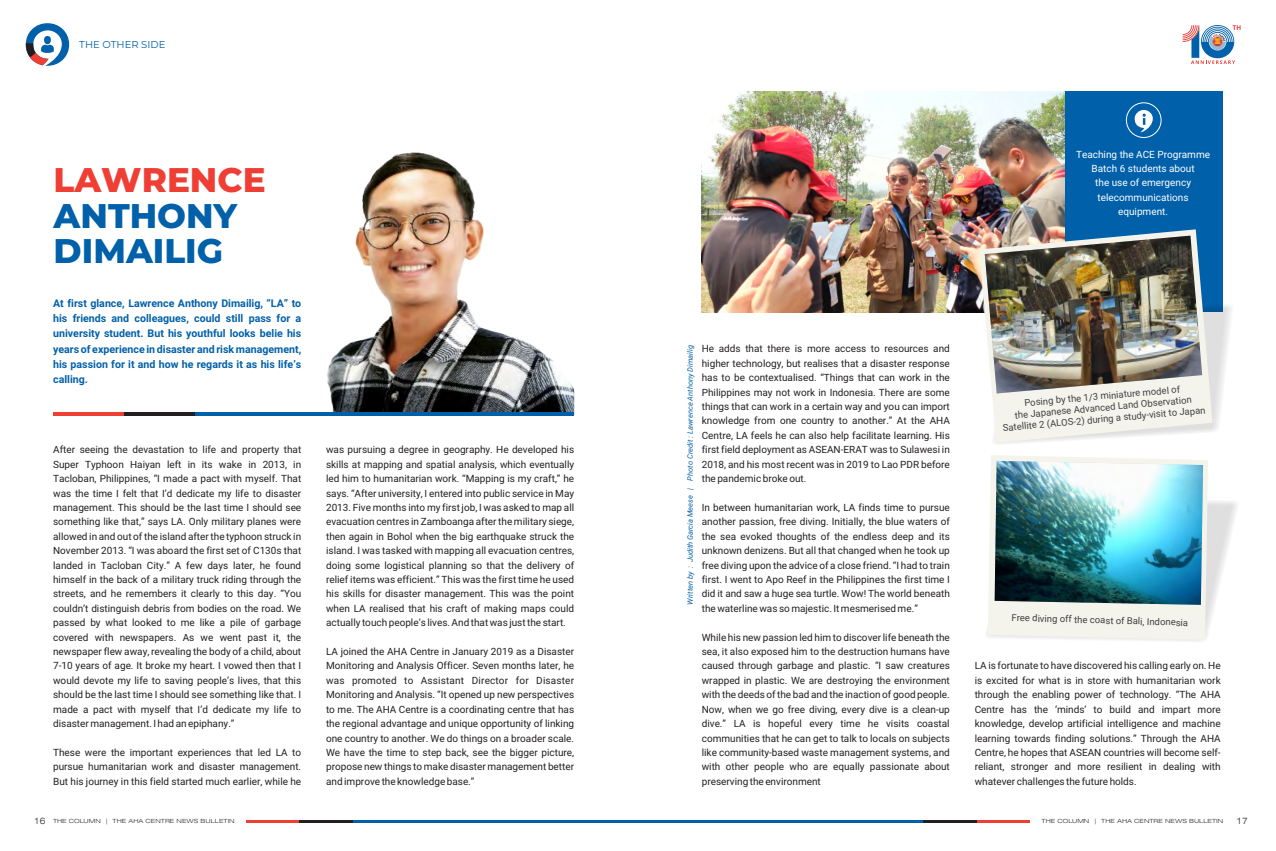
<style>
.page{position:relative;width:1276px;height:851px;background:#fff}
.page>*{position:absolute;margin:0;border:0;box-sizing:border-box;transform-origin:0 0}
.t1{font:800 34.12px/35.4px "Montserrat";color:#0060a9}
.t2{font:800 34.12px "Montserrat";color:#ef3e33}
.t3{font:700 10.62px/15.2px "Roboto";color:#0060a9;text-align:justify}
.t4{font:10px/14.4px "Roboto";color:#231f20;text-align:justify}
.t5{font:10px/14.4px "Roboto";color:#fff;text-align:center}
.t6{font:10px "Montserrat";color:#0060a9}
.t7{font:9.5px/11.4px "Roboto";color:#404041;text-align:center}
.t8{font:300 expanded 8.75px "Swiss 721 BT";color:#231f20}
.t9{font:italic 7.5px "Roboto";color:#0060a9}
.t10{font:300 expanded 5.62px "Swiss 721 BT";color:#231f20;scale:1.16 1}
.s1{font-size:8.75px}
</style>
<div class="page">
<img style="left:327px;top:152px;width:247px;height:260px">
<hr style="left:976px;top:820px;width:54px;height:2px;background:#ef3e33">
<hr style="left:923px;top:820px;width:53px;height:2px;background:#231f20">
<hr style="left:638px;top:820px;width:285px;height:2px;background:#0060a9">
<hr style="left:246px;top:820px;width:53px;height:2px;background:#ef3e33">
<hr style="left:299px;top:820px;width:54px;height:2px;background:#231f20">
<hr style="left:353px;top:820px;width:285px;height:2px;background:#0060a9">
<svg style="left:26px;top:23px;width:43px;height:43px"></svg>
<svg style="left:1182px;top:25px;width:58px;height:39px"></svg>
<hr style="left:53px;top:412px;width:71px;height:3px;background:#ef3e33">
<hr style="left:124px;top:412px;width:71px;height:3px;background:#231f20">
<hr style="left:195px;top:412px;width:379px;height:3px;background:#0060a9">
<div style="left:1064px;top:91px;width:158px;height:221px;background:#0060a9"></div>
<img style="left:702px;top:91px;width:362px;height:221px">
<svg style="left:1126px;top:102px;width:35px;height:36px"></svg>
<svg style="left:1134px;top:110px;width:19px;height:22px"></svg>
<svg style="left:986px;top:455px;width:251px;height:186px"></svg>
<img style="left:994px;top:461px;width:209px;height:143px">
<svg style="left:979px;top:229px;width:218px;height:6px"></svg>
<svg style="left:974px;top:235px;width:257px;height:209px"></svg>
<img style="left:984px;top:235px;width:218px;height:158px">
<p class="t6" style="left:79px;top:38px;width:88px">THE OTHER SIDE</p>
<h1 class="t2" style="left:54px;top:159px;width:213px">LAWRENCE</h1>
<h1 class="t1" style="left:54px;top:198px;width:185px">ANTHONY<br>DIMAILIG</h1>
<p class="t3" style="left:53px;top:296px;width:250px">At first glance, Lawrence Anthony Dimailig, “LA” to his friends and colleagues, could still pass for a university student. But his youthful looks belie his years of experience in disaster and risk management, his passion for it and how he regards it as his life’s calling.</p>
<p class="t4" style="left:53px;top:443px;width:250px">After seeing the devastation to life and property that Super Typhoon Haiyan left in its wake in 2013, in Tacloban, Philippines, “I made a pact with myself. That was the time I felt that I’d dedicate my life to disaster management. This should be the last time I should see something like that,” says LA. Only military planes were allowed in and out of the island after the typhoon struck in November 2013. “I was aboard the first set of C130s that landed in Tacloban City.” A few days later, he found himself in the back of a military truck riding through the streets, and he remembers it clearly to this day. “You couldn’t distinguish debris from bodies on the road. We passed by what looked to me like a pile of garbage covered with newspapers. As we went past it, the newspaper flew away, revealing the body of a child, about 7-10 years of age. It broke my heart. I vowed then that I would devote my life to saving people’s lives, that this should be the last time I should see something like that. I made a pact with myself that I’d dedicate my life to disaster management. I had an epiphany.”</p>
<p class="t4" style="left:53px;top:746px;width:250px">These were the important experiences that led LA to pursue humanitarian work and disaster management.<br>But his journey in this field started much earlier, while he</p>
<p class="t4" style="left:326px;top:443px;width:250px">was pursuing a degree in geography. He developed his skills at mapping and spatial analysis, which eventually led him to humanitarian work. “Mapping is my craft,” he says. “After university, I entered into public service in May 2013. Five months into my first job, I was asked to map all evacuation centres in Zamboanga after the military siege, then again in Bohol when the big earthquake struck the island. I was tasked with mapping all evacuation centres, doing some logistical planning so that the delivery of relief items was efficient.” This was the first time he used his skills for disaster management. This was the point when LA realised that his craft of making maps could actually touch people’s lives. And that was just the start.</p>
<p class="t4" style="left:326px;top:645px;width:250px">LA joined the AHA Centre in January 2019 as a Disaster Monitoring and Analysis Officer. Seven months later, he was promoted to Assistant Director for Disaster Monitoring and Analysis. “It opened up new perspectives to me. The AHA Centre is a coordinating centre that has the regional advantage and unique opportunity of linking one country to another. We do things on a broader scale.<br>We have the time to step back, see the bigger picture, propose new things to make disaster management better and improve the knowledge base.”</p>
<p class="t5" style="left:1076px;top:148px;width:135px">Teaching the ACE Programme<br>Batch 6 students about<br>the use of emergency telecommunications equipment.</p>
<p class="t9" style="left:687px;top:604px;width:261px;rotate:-90deg">Written by : Judith Garcia Meese | Photo Credit : Lawrence Anthony Dimailig</p>
<p class="t4" style="left:702px;top:342px;width:250px">He adds that there is more access to resources and higher technology, but realises that a disaster response has to be contextualised. “Things that can work in the Philippines may not work in Indonesia. There are some things that can work in a certain way and you can import knowledge from one country to another.” At the AHA Centre, LA feels he can also help facilitate learning. His first field deployment as ASEAN-ERAT was to Sulawesi in 2018, and his most recent was in 2019 to Lao PDR before the pandemic broke out.</p>
<p class="t4" style="left:702px;top:501px;width:250px">In between humanitarian work, LA finds time to pursue another passion, free diving. Initially, the blue waters of the sea evoked thoughts of the endless deep and its unknown denizens. But all that changed when he took up free diving upon the advice of a close friend. “I had to train first. I went to Apo Reef in the Philippines the first time I did it and saw a huge sea turtle. Wow! The world beneath the waterline was so majestic. It mesmerised me.”</p>
<p class="t4" style="left:702px;top:631px;width:250px">While his new passion led him to discover life beneath the sea, it also exposed him to the destruction humans have caused through garbage and plastic. “I saw creatures wrapped in plastic. We are destroying the environment with the deeds of the bad and the inaction of good people.<br>Now, when we go free diving, every dive is a clean-up dive.” LA is hopeful every time he visits coastal communities that he can get to talk to locals on subjects like community-based waste management systems, and with other people who are equally passionate about preserving the environment</p>
<p class="t7" style="left:1000px;top:400px;width:205px;rotate:-5deg">Posing by the 1/3 miniature model of<br>the Japanese Advanced Land Observation<br>Satellite 2 (ALOS-2) during a study-visit to Japan</p>
<p class="t7" style="left:1011px;top:612px;width:178px;rotate:2deg">Free diving off the coast of Bali, Indonesia</p>
<p class="t4" style="left:974px;top:659px;width:247px">LA is fortunate to have discovered his calling early on. He is excited for what is in store with humanitarian work through the enabling power of technology. “The AHA Centre has the ‘minds’ to build and impart more knowledge, develop artificial intelligence and machine learning towards finding solutions.” Through the AHA Centre, he hopes that ASEAN countries will become self&shy;reliant, stronger and more resilient in dealing with whatever challenges the future holds.</p>
<p class="t10" style="left:34px;top:818px;width:174px"><span class="s1">16</span> THE COLUMN | THE AHA CENTRE NEWS BULLETIN</p>
<p class="t10" style="left:1041px;top:818px;width:158px">THE COLUMN | THE AHA CENTRE NEWS BULLETIN</p>
<p class="t8" style="left:1236px;top:817px;width:13px">17</p>
</div>
